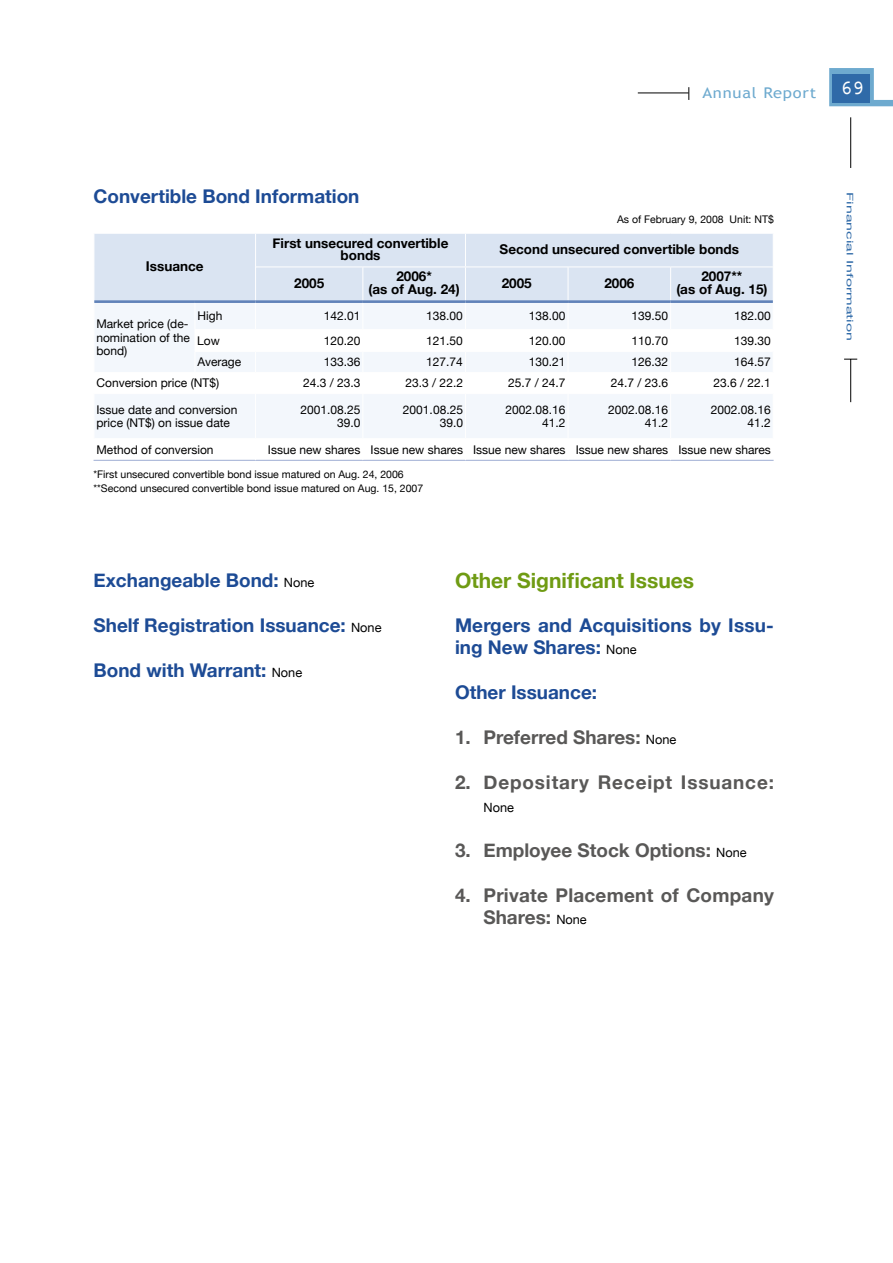
<style>
.page{position:relative;width:893px;height:1263px;background:#fff}
.page>*{position:absolute;margin:0;border:0;box-sizing:border-box;transform-origin:0 0}
.t1{font:700 21px "Helvetica Neue";color:#6f9b13}
.t2{font:19.5px "Raavi";color:#fff;scale:.9 1}
.t3{font:700 18.9px/22.5px "Helvetica Neue";color:#1d4b95}
.t4{font:700 18.9px/22.5px "Helvetica Neue";letter-spacing:.015em;color:#595857}
.t5{font:700 18.9px "Helvetica Neue";letter-spacing:.045em;color:#595857}
.t6{font:14.85px "Trebuchet MS";letter-spacing:.05em;color:#6eaacf;scale:1.11 1}
.t7{font:700 13.5px/12.8px "Helvetica Neue";color:#000;text-align:center}
.t8{font:12.75px "Helvetica Neue";color:#000}
.t9{font:12px/13.5px "Helvetica Neue";color:#000;text-align:right}
.t10{font:10.5px/13.5px "Helvetica Neue";color:#000}
.t11{font:8.85px "Helvetica Neue";color:#2f6aa8;scale:1.79 1}
.s1{font-weight:400;font-size:12.75px;color:#000}
</style>
<div class="page">
<div style="left:95px;top:234px;width:678px;height:66px;background:#dae4f2"></div>
<div style="left:95px;top:303px;width:677px;height:27px;background:#f3f7fc"></div>
<svg style="left:95px;top:330px;width:678px;height:130px;fill:#f3f7fc"></svg>
<hr style="left:255px;top:234px;width:1px;height:33px;background:#fff">
<hr style="left:465px;top:234px;width:1px;height:33px;background:#fff">
<hr style="left:255px;top:267px;width:1px;height:33px;background:#fff">
<hr style="left:362px;top:267px;width:1px;height:33px;background:#fff">
<hr style="left:465px;top:267px;width:1px;height:33px;background:#fff">
<hr style="left:568px;top:267px;width:1px;height:33px;background:#fff">
<hr style="left:670px;top:267px;width:1px;height:33px;background:#fff">
<hr style="left:256px;top:267px;width:107px;height:1px;background:#fff">
<hr style="left:363px;top:267px;width:102px;height:1px;background:#fff">
<hr style="left:465px;top:267px;width:103px;height:1px;background:#fff">
<hr style="left:568px;top:267px;width:103px;height:1px;background:#fff">
<hr style="left:671px;top:267px;width:102px;height:1px;background:#fff">
<hr style="left:256px;top:329px;width:107px;height:1px;background:#fff">
<hr style="left:363px;top:329px;width:102px;height:1px;background:#fff">
<hr style="left:465px;top:329px;width:103px;height:1px;background:#fff">
<hr style="left:568px;top:329px;width:103px;height:1px;background:#fff">
<hr style="left:671px;top:329px;width:102px;height:1px;background:#fff">
<hr style="left:256px;top:351px;width:107px;height:1px;background:#fff">
<hr style="left:363px;top:351px;width:102px;height:1px;background:#fff">
<hr style="left:465px;top:351px;width:103px;height:1px;background:#fff">
<hr style="left:568px;top:351px;width:103px;height:1px;background:#fff">
<hr style="left:671px;top:351px;width:102px;height:1px;background:#fff">
<hr style="left:94px;top:372px;width:101px;height:1px;background:#fff">
<hr style="left:195px;top:372px;width:61px;height:1px;background:#fff">
<hr style="left:256px;top:372px;width:107px;height:1px;background:#fff">
<hr style="left:363px;top:372px;width:102px;height:1px;background:#fff">
<hr style="left:465px;top:372px;width:103px;height:1px;background:#fff">
<hr style="left:568px;top:372px;width:103px;height:1px;background:#fff">
<hr style="left:671px;top:372px;width:102px;height:1px;background:#fff">
<hr style="left:94px;top:393px;width:101px;height:1px;background:#fff">
<hr style="left:195px;top:393px;width:61px;height:1px;background:#fff">
<hr style="left:256px;top:393px;width:107px;height:1px;background:#fff">
<hr style="left:363px;top:393px;width:102px;height:1px;background:#fff">
<hr style="left:465px;top:393px;width:103px;height:1px;background:#fff">
<hr style="left:568px;top:393px;width:103px;height:1px;background:#fff">
<hr style="left:671px;top:393px;width:102px;height:1px;background:#fff">
<hr style="left:94px;top:438px;width:101px;height:1px;background:#fff">
<hr style="left:195px;top:438px;width:61px;height:1px;background:#fff">
<hr style="left:256px;top:438px;width:107px;height:1px;background:#fff">
<hr style="left:363px;top:438px;width:102px;height:1px;background:#fff">
<hr style="left:465px;top:438px;width:103px;height:1px;background:#fff">
<hr style="left:568px;top:438px;width:103px;height:1px;background:#fff">
<hr style="left:671px;top:438px;width:102px;height:1px;background:#fff">
<hr style="left:94px;top:300px;width:101px;height:3px;background:#6183b9">
<hr style="left:195px;top:300px;width:61px;height:3px;background:#6183b9">
<hr style="left:256px;top:300px;width:107px;height:3px;background:#6183b9">
<hr style="left:363px;top:300px;width:102px;height:3px;background:#6183b9">
<hr style="left:465px;top:300px;width:103px;height:3px;background:#6183b9">
<hr style="left:568px;top:300px;width:103px;height:3px;background:#6183b9">
<hr style="left:671px;top:300px;width:102px;height:3px;background:#6183b9">
<hr style="left:195px;top:329px;width:61px;height:1px;background:#fff">
<hr style="left:195px;top:351px;width:61px;height:1px;background:#fff">
<svg style="left:195px;top:303px;width:1px;height:69px"></svg>
<hr style="left:94px;top:460px;width:101px;height:1px;background:#9faed3">
<hr style="left:195px;top:460px;width:61px;height:1px;background:#9faed3">
<hr style="left:256px;top:460px;width:107px;height:1px;background:#9faed3">
<hr style="left:363px;top:460px;width:102px;height:1px;background:#9faed3">
<hr style="left:465px;top:460px;width:103px;height:1px;background:#9faed3">
<hr style="left:568px;top:460px;width:103px;height:1px;background:#9faed3">
<hr style="left:671px;top:460px;width:103px;height:1px;background:#9faed3">
<svg style="left:255px;top:303px;width:1px;height:90px"></svg>
<svg style="left:362px;top:303px;width:1px;height:90px"></svg>
<svg style="left:465px;top:303px;width:1px;height:90px"></svg>
<svg style="left:568px;top:303px;width:1px;height:90px"></svg>
<svg style="left:670px;top:303px;width:1px;height:90px"></svg>
<hr style="left:255px;top:394px;width:1px;height:44px;background:#fff">
<hr style="left:362px;top:394px;width:1px;height:44px;background:#fff">
<hr style="left:465px;top:394px;width:1px;height:44px;background:#fff">
<hr style="left:568px;top:394px;width:1px;height:44px;background:#fff">
<hr style="left:670px;top:394px;width:1px;height:44px;background:#fff">
<svg style="left:255px;top:439px;width:1px;height:21px"></svg>
<svg style="left:362px;top:439px;width:1px;height:21px"></svg>
<svg style="left:465px;top:439px;width:1px;height:21px"></svg>
<svg style="left:568px;top:439px;width:1px;height:21px"></svg>
<svg style="left:670px;top:439px;width:1px;height:21px"></svg>
<svg style="left:829px;top:68px;width:64px;height:38px"></svg>
<div style="left:833px;top:74px;width:37px;height:29px;background:#2f6aa8"></div>
<hr style="left:638px;top:93px;width:50px;height:1px;background:#000">
<svg style="left:689px;top:87px;width:1px;height:13px"></svg>
<hr style="left:850px;top:117px;width:1px;height:51px;background:#000">
<hr style="left:850px;top:360px;width:1px;height:42px;background:#000">
<svg style="left:844px;top:359px;width:13px;height:1px"></svg>
<p class="t6" style="left:702px;top:84px;width:104px">Annual Report</p>
<h2 class="t2" style="left:841px;top:76px;width:27px">69</h2>
<h3 class="t3" style="left:94px;top:184px;width:267px">Convertible Bond Information</h3>
<p class="t10" style="left:617px;top:212px;width:158px">As of February 9, 2008 Unit: NT$</p>
<p class="t7" style="left:146px;top:259px;width:59px">Issuance</p>
<p class="t7" style="left:273px;top:236px;width:177px">First unsecured convertible bonds</p>
<p class="t7" style="left:500px;top:243px;width:241px">Second unsecured convertible bonds</p>
<p class="t7" style="left:294px;top:276px;width:32px">2005</p>
<p class="t7" style="left:369px;top:270px;width:93px">2006*<br>(as of Aug. 24)</p>
<p class="t7" style="left:502px;top:276px;width:32px">2005</p>
<p class="t7" style="left:604px;top:276px;width:32px">2006</p>
<p class="t7" style="left:676px;top:270px;width:93px">2007**<br>(as of Aug. 15)</p>
<p class="t9" style="left:197px;top:309px;width:26px">High</p>
<p class="t9" style="left:324px;top:309px;width:38px">142.01</p>
<p class="t9" style="left:426px;top:309px;width:38px">138.00</p>
<p class="t9" style="left:529px;top:309px;width:38px">138.00</p>
<p class="t9" style="left:631px;top:309px;width:38px">139.50</p>
<p class="t9" style="left:734px;top:309px;width:38px">182.00</p>
<p class="t9" style="left:197px;top:334px;width:24px">Low</p>
<p class="t9" style="left:324px;top:334px;width:38px">120.20</p>
<p class="t9" style="left:426px;top:334px;width:38px">121.50</p>
<p class="t9" style="left:529px;top:334px;width:38px">120.00</p>
<p class="t9" style="left:631px;top:334px;width:38px">110.70</p>
<p class="t9" style="left:734px;top:334px;width:38px">139.30</p>
<p class="t9" style="left:197px;top:355px;width:45px">Average</p>
<p class="t9" style="left:324px;top:355px;width:38px">133.36</p>
<p class="t9" style="left:426px;top:355px;width:38px">127.74</p>
<p class="t9" style="left:529px;top:355px;width:38px">130.21</p>
<p class="t9" style="left:631px;top:355px;width:38px">126.32</p>
<p class="t9" style="left:734px;top:355px;width:38px">164.57</p>
<p class="t9" style="left:96px;top:376px;width:124px">Conversion price (NT$)</p>
<p class="t9" style="left:303px;top:376px;width:59px">24.3 / 23.3</p>
<p class="t9" style="left:406px;top:376px;width:59px">23.3 / 22.2</p>
<p class="t9" style="left:508px;top:376px;width:59px">25.7 / 24.7</p>
<p class="t9" style="left:611px;top:376px;width:59px">24.7 / 23.6</p>
<p class="t9" style="left:713px;top:376px;width:59px">23.6 / 22.1</p>
<p class="t9" style="left:96px;top:402px;width:142px;text-align:left">Issue date and conversion price (NT$) on issue date</p>
<p class="t9" style="left:300px;top:402px;width:62px">2001.08.25<br>39.0</p>
<p class="t9" style="left:403px;top:402px;width:62px">2001.08.25<br>39.0</p>
<p class="t9" style="left:506px;top:402px;width:62px">2002.08.16<br>41.2</p>
<p class="t9" style="left:608px;top:402px;width:62px">2002.08.16<br>41.2</p>
<p class="t9" style="left:711px;top:402px;width:62px">2002.08.16<br>41.2</p>
<p class="t9" style="left:96px;top:443px;width:119px">Method of conversion</p>
<p class="t9" style="left:268px;top:443px;width:504px">Issue new shares Issue new shares Issue new shares Issue new shares Issue new shares</p>
<p class="t10" style="left:94px;top:468px;width:331px">*First unsecured convertible bond issue matured on Aug. 24, 2006 **Second unsecured convertible bond issue matured on Aug. 15, 2007</p>
<p class="t9" style="left:96px;top:317px;width:95px;text-align:left">Market price (de&shy;nomination of the bond)</p>
<h3 class="t3" style="left:94px;top:568px;width:222px">Exchangeable Bond: <span class="s1">None</span></h3>
<h3 class="t3" style="left:94px;top:613px;width:290px">Shelf Registration Issuance: <span class="s1">None</span></h3>
<h3 class="t3" style="left:94px;top:658px;width:210px">Bond with Warrant: <span class="s1">None</span></h3>
<h1 class="t1" style="left:455px;top:568px;width:241px">Other Significant Issues</h1>
<h3 class="t3" style="left:455px;top:613px;width:320px">Mergers and Acquisitions by Issu&shy;ing New Shares: <span class="s1">None</span></h3>
<h3 class="t3" style="left:455px;top:681px;width:144px">Other Issuance:</h3>
<h3 class="t4" style="left:455px;top:726px;width:223px">1. Preferred Shares: <span class="s1">None</span></h3>
<h3 class="t5" style="left:455px;top:771px;width:320px">2. Depositary Receipt Issuance:</h3>
<p class="t8" style="left:483px;top:800px;width:32px">None</p>
<h3 class="t4" style="left:455px;top:838px;width:293px">3. Employee Stock Options: <span class="s1">None</span></h3>
<h3 class="t4" style="left:483px;top:883px;width:292px;text-indent:-29px">4. Private Placement of Company<br>Shares: <span class="s1">None</span></h3>
<p class="t11" style="left:855px;top:192px;width:84px;rotate:90deg">Financial Information</p>
</div>
